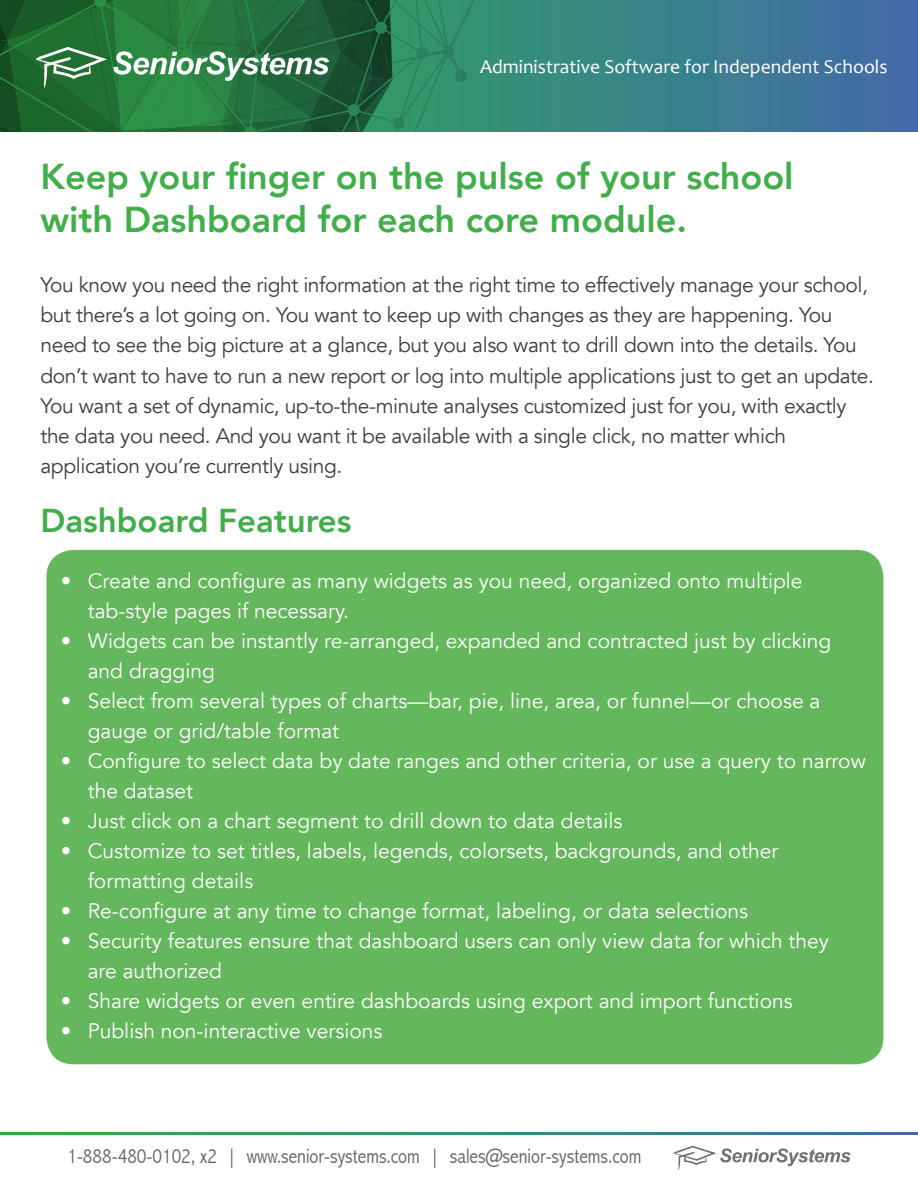
<style>
.page{position:relative;width:918px;height:1188px;background:#fff}
.page>*{position:absolute;margin:0;border:0;box-sizing:border-box;transform-origin:0 0}
.t1{font:800 36px/43.2px "Avenir";color:#40ae49}
.t2{font:800 33px "Avenir";color:#40ae49}
.t3{font:21px/30px "Avenir";color:#fff}
.t4{font:21px/30px "Avenir";letter-spacing:-.02em;color:#3e3e3f}
.t5{font:300 condensed 21px "Abadi";color:#636366}
.t6{font:19.5px "Candara";color:#fff}
</style>
<div class="page">
<svg style="left:487px;top:0;width:431px;height:132px;background:#3b7d8f"></svg>
<svg style="left:0;top:0;width:487px;height:132px;background:#2e7a4b"></svg>
<svg style="left:673px;top:1146px;width:178px;height:24px"></svg>
<svg style="left:0;top:1132px;width:918px;height:2px;background:#378f73"></svg>
<div style="left:46px;top:550px;width:837px;height:514px;background:#65b75d;border-radius:27px"></div>
<p class="t6" style="left:480px;top:54px;width:409px">Administrative Software for Independent Schools</p>
<h1 class="t1" style="left:40px;top:155px;width:755px">Keep your finger on the pulse of your school with Dashboard for each core module.</h1>
<p class="t4" style="left:40px;top:271px;width:835px">You know you need the right information at the right time to effectively manage your school, but there’s a lot going on. You want to keep up with changes as they are happening. You need to see the big picture at a glance, but you also want to drill down into the details. You don’t want to have to run a new report or log into multiple applications just to get an update.<br>You want a set of dynamic, up-to-the-minute analyses customized just for you, with exactly the data you need. And you want it be available with a single click, no matter which application you’re currently using.</p>
<h2 class="t2" style="left:40px;top:495px;width:313px">Dashboard Features</h2>
<p class="t3" style="left:88px;top:566px;width:716px;text-indent:-27px">• Create and configure as many widgets as you need, organized onto multiple tab-style pages if necessary.</p>
<p class="t3" style="left:88px;top:626px;width:745px;text-indent:-27px">• Widgets can be instantly re-arranged, expanded and contracted just by clicking and dragging</p>
<p class="t3" style="left:88px;top:686px;width:734px;text-indent:-27px">• Select from several types of charts—bar, pie, line, area, or funnel—or choose a gauge or grid/table format</p>
<p class="t3" style="left:88px;top:746px;width:780px;text-indent:-27px">• Configure to select data by date ranges and other criteria, or use a query to narrow the dataset</p>
<p class="t3" style="left:61px;top:806px;width:563px">• Just click on a chart segment to drill down to data details</p>
<p class="t3" style="left:88px;top:836px;width:692px;text-indent:-27px">• Customize to set titles, labels, legends, colorsets, backgrounds, and other formatting details</p>
<p class="t3" style="left:61px;top:896px;width:689px">• Re-configure at any time to change format, labeling, or data selections</p>
<p class="t3" style="left:88px;top:926px;width:743px;text-indent:-27px">• Security features ensure that dashboard users can only view data for which they are authorized</p>
<p class="t3" style="left:61px;top:986px;width:734px">• Share widgets or even entire dashboards using export and import functions</p>
<p class="t3" style="left:61px;top:1016px;width:323px">• Publish non-interactive versions</p>
<p class="t5" style="left:67px;top:1144px;width:576px">1-888-480-0102, x2 | www.senior-systems.com | sales@senior-systems.com</p>
</div>
